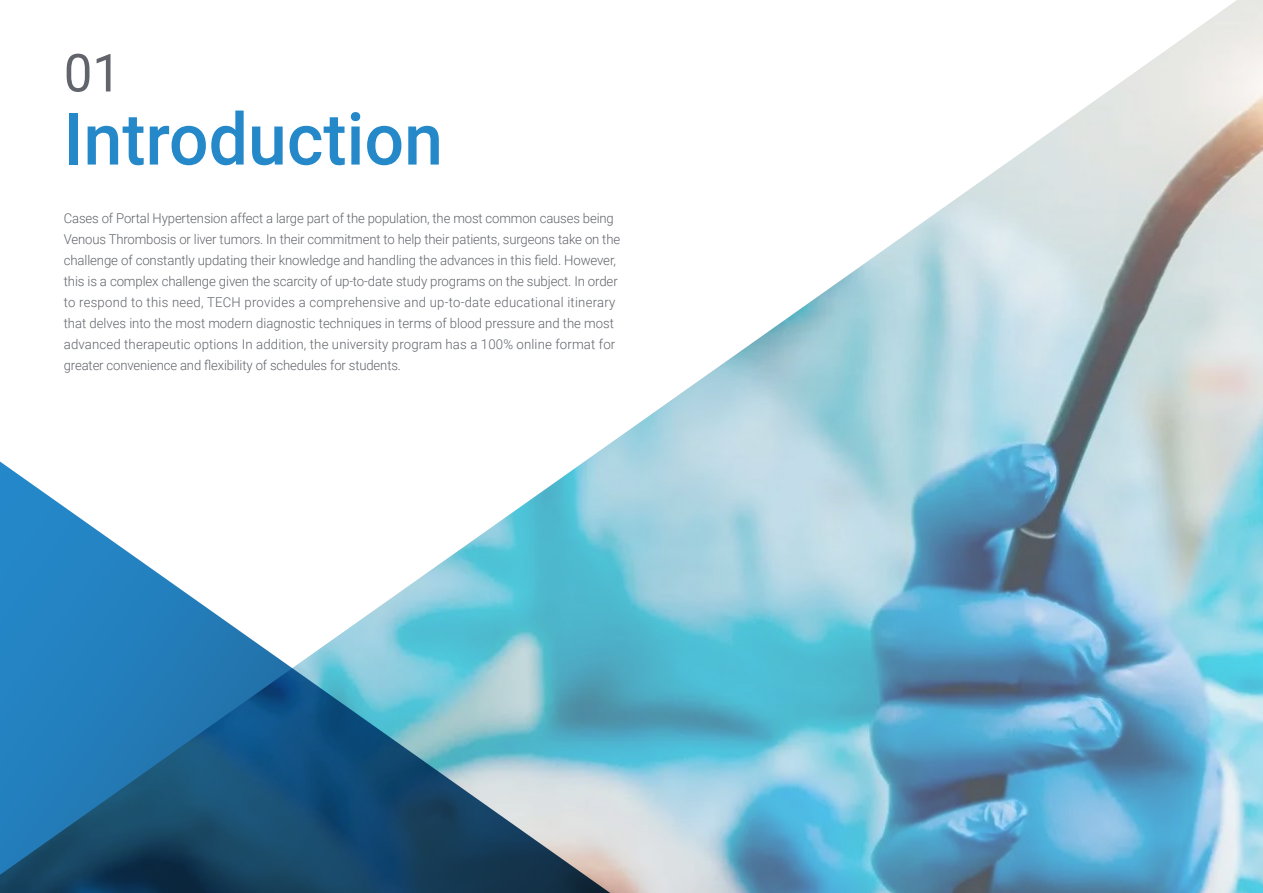
<style>
.page{position:relative;width:1263px;height:893px;background:#fff}
.page>*{position:absolute;margin:0;border:0;box-sizing:border-box;transform-origin:0 0}
.t1{font:500 72px "Roboto";color:#2488c9}
.t2{font:52.5px "Roboto";color:#61646a}
.t3{font:300 13.5px/21px "Roboto";letter-spacing:-.01em;color:#61646a}
</style>
<div class="page">
<img style="left:607px;top:0;width:656px;height:893px">
<svg style="left:0;top:446px;width:640px;height:447px"></svg>
<h2 class="t2" style="left:64px;top:36px;width:59px">01</h2>
<h1 class="t1" style="left:64px;top:89px;width:381px">Introduction</h1>
<p class="t3" style="left:64px;top:207px;width:558px">Cases of Portal Hypertension affect a large part of the population, the most common causes being Venous Thrombosis or liver tumors. In their commitment to help their patients, surgeons take on the challenge of constantly updating their knowledge and handling the advances in this field. However, this is a complex challenge given the scarcity of up-to-date study programs on the subject. In order to respond to this need, TECH provides a comprehensive and up-to-date educational itinerary that delves into the most modern diagnostic techniques in terms of blood pressure and the most advanced therapeutic options In addition, the university program has a 100% online format for greater convenience and flexibility of schedules for students.</p>
</div>
